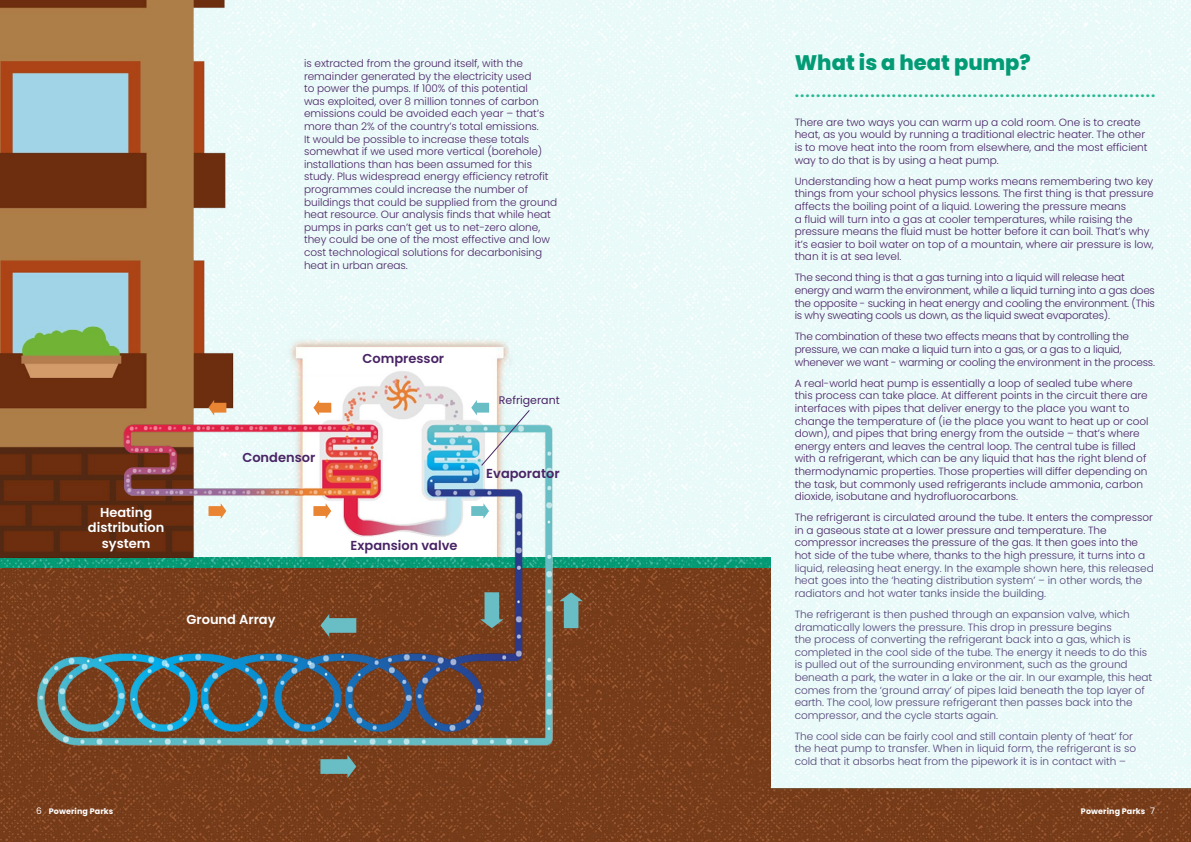
<style>
.page{position:relative;width:1191px;height:842px;background:#fff}
.page>*{position:absolute;margin:0;border:0;box-sizing:border-box;transform-origin:0 0}
.t1{font:800 21px "Poppins";color:#029b75}
.t2{font:700 15px "Poppins";color:#2ab893}
.t3{font:600 13px "Poppins";color:#492465}
.t4{font:600 13px/15.6px "Poppins";color:#fff;text-align:center}
.t5{font:11px "Poppins";color:#492465}
.t6{font:300 10.5px/12.6px "Poppins";letter-spacing:-.005em;color:#492465}
.t7{font:300 10.5px/12.6px "Poppins";letter-spacing:-.025em;color:#492465}
.t8{font:700 8px "Poppins";letter-spacing:.01em;color:#fff}
.s1{font-weight:400;font-size:9px}
</style>
<div class="page">
<img style="left:304px;top:0;width:887px;height:557px">
<img style="left:0;top:568px;width:1191px;height:274px">
<img style="left:0;top:557px;width:771px;height:11px">
<img style="left:0;top:0;width:304px;height:557px">
<img style="left:20px;top:334px;width:555px;height:435px">
<svg style="left:559px;top:592px;width:24px;height:36px"></svg>
<svg style="left:471px;top:503px;width:18px;height:16px"></svg>
<svg style="left:313px;top:503px;width:18px;height:16px"></svg>
<svg style="left:208px;top:503px;width:18px;height:16px"></svg>
<svg style="left:313px;top:400px;width:18px;height:15px"></svg>
<svg style="left:208px;top:400px;width:18px;height:15px"></svg>
<svg style="left:320px;top:755px;width:36px;height:23px"></svg>
<svg style="left:480px;top:592px;width:23px;height:36px"></svg>
<svg style="left:320px;top:614px;width:36px;height:23px"></svg>
<svg style="left:471px;top:400px;width:59px;height:66px"></svg>
<img style="left:771px;top:556px;width:420px;height:233px">
<p class="t6" style="left:304px;top:57px;width:255px">is extracted from the ground itself, with the remainder generated by the electricity used<br>to power the pumps. If 100% of this potential<br>was exploited, over 8 million tonnes of carbon emissions could be avoided each year – that’s more than 2% of the country’s total emissions.<br>It would be possible to increase these totals somewhat if we used more vertical (borehole) installations than has been assumed for this study. Plus widespread energy efficiency retrofit programmes could increase the number of buildings that could be supplied from the ground heat resource. Our analysis finds that while heat pumps in parks can’t get us to net-zero alone, they could be one of the most effective and low cost technological solutions for decarbonising heat in urban areas.</p>
<p class="t4" style="left:88px;top:504px;width:78px">Heating distribution system</p>
<p class="t3" style="left:242px;top:449px;width:74px">Condensor</p>
<p class="t4" style="left:186px;top:612px;width:91px">Ground Array</p>
<p class="t3" style="left:362px;top:351px;width:83px">Compressor</p>
<p class="t3" style="left:351px;top:538px;width:108px">Expansion valve</p>
<p class="t5" style="left:499px;top:393px;width:62px">Refrigerant</p>
<p class="t3" style="left:486px;top:466px;width:75px">Evaporator</p>
<p class="t8" style="left:36px;top:806px;width:79px"><span class="s1">6</span> Powering Parks</p>
<h1 class="t1" style="left:794px;top:51px;width:237px">What is a heat pump?</h1>
<h2 class="t2" style="left:794px;top:83px;width:362px">...................................................................</h2>
<p class="t6" style="left:794px;top:116px;width:354px">There are two ways you can warm up a cold room. One is to create heat, as you would by running a traditional electric heater. The other is to move heat into the room from elsewhere, and the most efficient way to do that is by using a heat pump.</p>
<p class="t6" style="left:794px;top:175px;width:360px">Understanding how a heat pump works means remembering two key things from your school physics lessons. The first thing is that pressure affects the boiling point of a liquid. Lowering the pressure means<br>a fluid will turn into a gas at cooler temperatures, while raising the pressure means the fluid must be hotter before it can boil. That’s why it’s easier to boil water on top of a mountain, where air pressure is low, than it is at sea level.</p>
<p class="t7" style="left:794px;top:272px;width:362px">The second thing is that a gas turning into a liquid will release heat energy and warm the environment, while a liquid turning into a gas does the opposite - sucking in heat energy and cooling the environment. (This is why sweating cools us down, as the liquid sweat evaporates).</p>
<p class="t7" style="left:794px;top:330px;width:362px">The combination of these two effects means that by controlling the pressure, we can make a liquid turn into a gas, or a gas to a liquid, whenever we want - warming or cooling the environment in the process.</p>
<p class="t6" style="left:794px;top:377px;width:355px">A real-world heat pump is essentially a loop of sealed tube where this process can take place. At different points in the circuit there are interfaces with pipes that deliver energy to the place you want to change the temperature of (ie the place you want to heat up or cool down), and pipes that bring energy from the outside – that’s where energy enters and leaves the central loop. The central tube is filled with a refrigerant, which can be any liquid that has the right blend of thermodynamic properties. Those properties will differ depending on the task, but commonly used refrigerants include ammonia, carbon dioxide, isobutane and hydrofluorocarbons.</p>
<p class="t6" style="left:794px;top:511px;width:360px">The refrigerant is circulated around the tube. It enters the compressor in a gaseous state at a lower pressure and temperature. The compressor increases the pressure of the gas. It then goes into the hot side of the tube where, thanks to the high pressure, it turns into a liquid, releasing heat energy. In the example shown here, this released heat goes into the ‘heating distribution system’ – in other words, the radiators and hot water tanks inside the building.</p>
<p class="t6" style="left:794px;top:608px;width:359px">The refrigerant is then pushed through an expansion valve, which dramatically lowers the pressure. This drop in pressure begins<br>the process of converting the refrigerant back into a gas, which is completed in the cool side of the tube. The energy it needs to do this is pulled out of the surrounding environment, such as the ground beneath a park, the water in a lake or the air. In our example, this heat comes from the ‘ground array’ of pipes laid beneath the top layer of earth. The cool, low pressure refrigerant then passes back into the compressor, and the cycle starts again.</p>
<p class="t6" style="left:794px;top:730px;width:343px">The cool side can be fairly cool and still contain plenty of ‘heat’ for the heat pump to transfer. When in liquid form, the refrigerant is so cold that it absorbs heat from the pipework it is in contact with –</p>
<p class="t8" style="left:1081px;top:806px;width:75px">Powering Parks <span class="s1">7</span></p>
</div>
